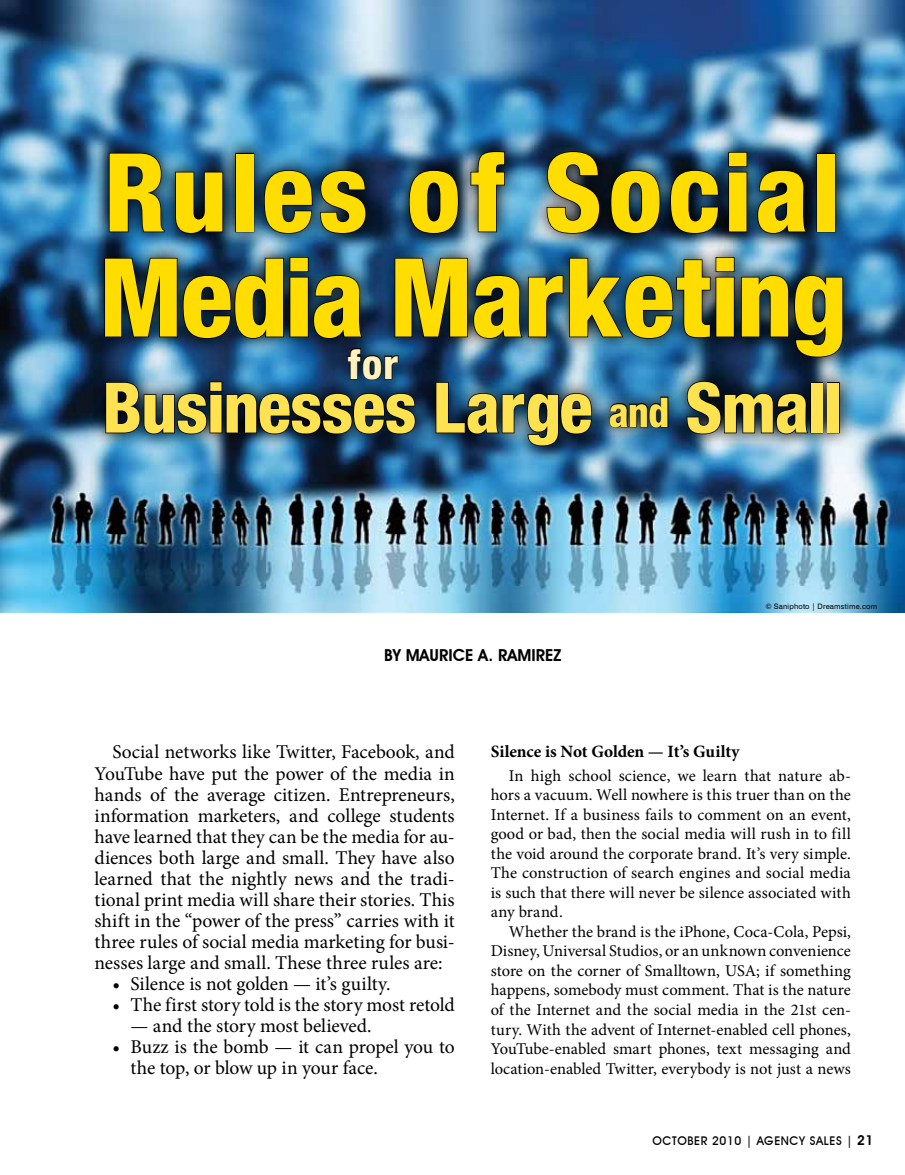
<style>
.page{position:relative;width:905px;height:1175px;background:#fff}
.page>*{position:absolute;margin:0;border:0;box-sizing:border-box;transform-origin:0 0}
.t1{font:108px/105px "Context Reprise Black Cond SSK";color:#fd0}
.t2{font:69px "Context Reprise Black Cond SSK";color:#ffe250}
.t3{font:40.5px "Context Reprise Black Cond SSK";color:#fff2be}
.t4{font:19.5px/21px "Minion Pro";letter-spacing:-.005em;color:#000;text-align:justify}
.t5{font:700 17.25px "Minion Pro";letter-spacing:-.005em;color:#000}
.t6{font:16.5px/19.5px "Minion Pro";letter-spacing:.005em;color:#000;text-align:justify}
.t7{font:600 16.5px "Avant Garde IT Cby BT";color:#000}
.t8{font:500 12px "Avant Garde IT Cby BT";letter-spacing:.05em;color:#000}
.t9{font:7.5px "Swiss 721 BT";letter-spacing:.025em;color:#000}
.s1{font-size:40.5px}
.s2{font-weight:600;font-size:13.5px}
</style>
<div class="page">
<img style="left:0;top:0;width:904px;height:613px">
<img style="left:88px;top:135px;width:771px;height:327px">
<svg style="left:108px;top:152px;width:116px;height:82px;background:#102d43"></svg>
<div style="left:235px;top:153px;width:19px;height:79px;border:2px solid #000"></div>
<svg style="left:263px;top:169px;width:50px;height:65px;background:#102e40"></svg>
<svg style="left:319px;top:169px;width:48px;height:65px;background:#0f212f"></svg>
<svg style="left:408px;top:169px;width:51px;height:65px;background:#071422"></svg>
<svg style="left:470px;top:151px;width:35px;height:82px;background:#304551"></svg>
<svg style="left:546px;top:151px;width:54px;height:83px;background:#293138"></svg>
<svg style="left:610px;top:169px;width:51px;height:65px;background:#0e1f2d"></svg>
<svg style="left:669px;top:169px;width:50px;height:65px;background:#081726"></svg>
<svg style="left:727px;top:151px;width:21px;height:82px;background:#0c202f"></svg>
<svg style="left:756px;top:169px;width:51px;height:65px;background:#081724"></svg>
<div style="left:816px;top:153px;width:19px;height:79px;border:2px solid #000"></div>
<img style="left:103px;top:256px;width:740px;height:191px">
<div style="left:810px;top:382px;width:13px;height:51px;border:2px solid #000"></div>
<div style="left:827px;top:382px;width:12px;height:51px;border:2px solid #000"></div>
<h1 class="t1" style="left:100px;top:138px;width:747px">Rules of Social<br>Media Marketing</h1>
<h3 class="t3" style="left:346px;top:339px;width:53px">for</h3>
<h2 class="t2" style="left:104px;top:364px;width:739px">Businesses Large <span class="s1">and</span> Small</h2>
<p class="t7" style="left:384px;top:645px;width:178px">BY MAURICE A. RAMIREZ</p>
<p class="t9" style="left:765px;top:601px;width:113px">© Saniphoto | Dreamstime.com</p>
<p class="t4" style="left:94px;top:742px;width:362px;text-indent:18px">Social networks like Twitter, Facebook, and YouTube have put the power of the media in hands of the average citizen. Entrepreneurs, information marketers, and college students have learned that they can be the media for au&shy;diences both large and small. They have also learned that the nightly news and the tradi&shy;tional print media will share their stories. This shift in the “power of the press” carries with it three rules of social media marketing for busi&shy;nesses large and small. These three rules are:</p>
<p class="t4" style="left:112px;top:973px;width:279px">• Silence is not golden — it’s guilty.</p>
<p class="t4" style="left:112px;top:994px;width:343px">• The first story told is the story most retold</p>
<p class="t4" style="left:130px;top:1015px;width:243px">— and the story most believed.</p>
<p class="t4" style="left:130px;top:1036px;width:326px;text-indent:-18px">• Buzz is the bomb — it can propel you to the top, or blow up in your face.</p>
<p class="t5" style="left:490px;top:739px;width:250px">Silence is Not Golden — It’s Guilty</p>
<p class="t6" style="left:490px;top:766px;width:362px;text-indent:18px">In high school science, we learn that nature ab&shy;hors a vacuum. Well nowhere is this truer than on the Internet. If a business fails to comment on an event, good or bad, then the social media will rush in to fill the void around the corporate brand. It’s very simple.<br>The construction of search engines and social media is such that there will never be silence associated with any brand.</p>
<p class="t6" style="left:490px;top:922px;width:361px;text-indent:18px">Whether the brand is the iPhone, Coca-Cola, Pepsi, Disney, Universal Studios, or an unknown convenience store on the corner of Smalltown, USA; if something happens, somebody must comment. That is the nature of the Internet and the social media in the 21st cen&shy;tury. With the advent of Internet-enabled cell phones, YouTube-enabled smart phones, text messaging and location-enabled Twitter, everybody is not just a news</p>
<p class="t8" style="left:652px;top:1133px;width:222px">OCTOBER 2010 | AGENCY SALES | <span class="s2">21</span></p>
</div>
